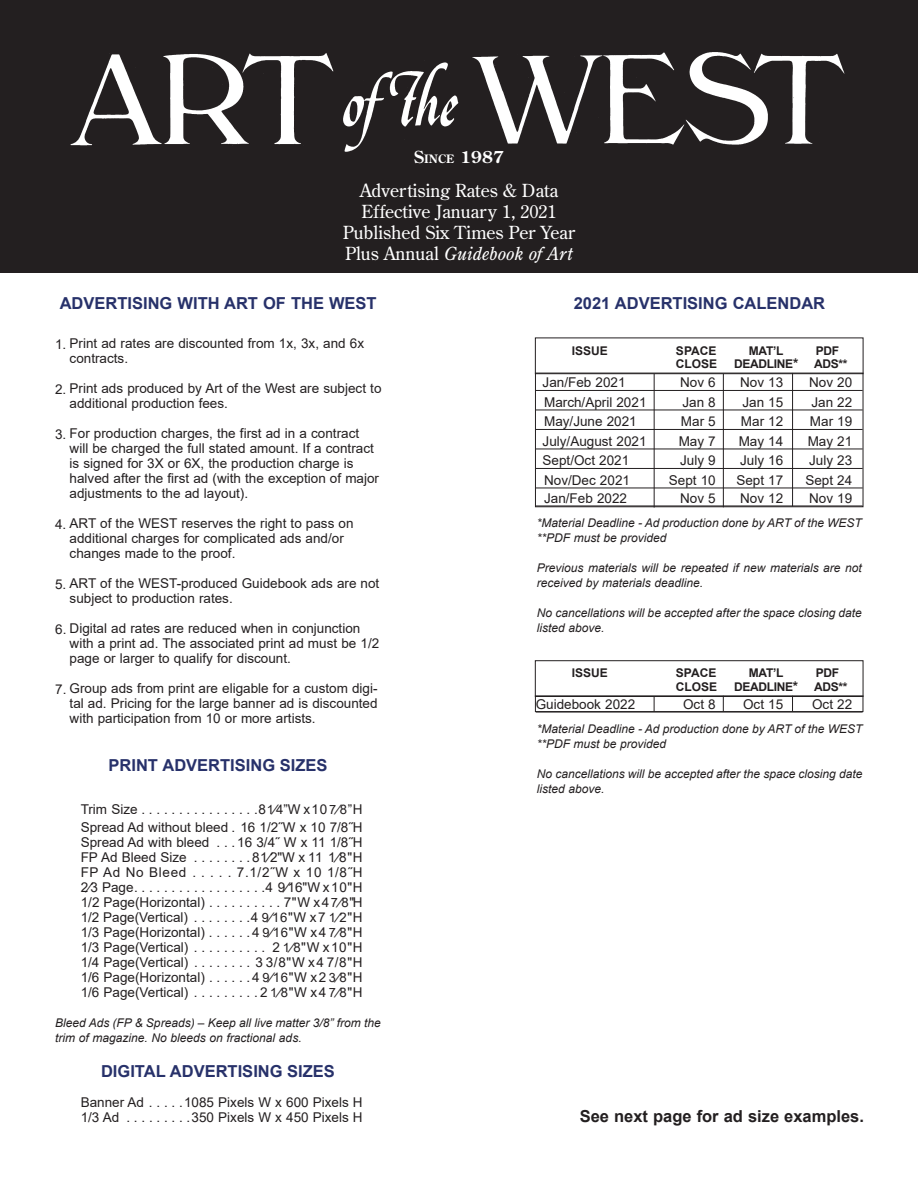
<style>
.page{position:relative;width:918px;height:1188px;background:#fff}
.page>*{position:absolute;margin:0;border:0;box-sizing:border-box;transform-origin:0 0}
.t1{font:18px/21px "Century Old Style Std";color:#fff;text-align:center}
.t2{font:700 16.5px "Arial";color:#27316a}
.t3{font:700 16.5px "Arial";color:#231f20}
.t4{font:700 16.5px "Century Old Style Std";color:#fff}
.t5{font:13.5px/15px "Arial";color:#231f20}
.t6{font:italic 12px/15px "Arial";color:#231f20}
.t7{font:700 12px "Arial";letter-spacing:-.025em;color:#231f20}
.s1{font-size:11.55px}
.s2{font-style:italic}
.s3{font-size:12.75px}
.s4{font-size:13.2px}
.s5{font-size:13.5px}
</style>
<div class="page">
<div style="left:0;top:0;width:918px;height:272px;background:#231f20"></div>
<img style="left:70px;top:52px;width:775px;height:100px">
<hr style="left:536px;top:390px;width:327px;height:1px;background:#231f20">
<hr style="left:536px;top:410px;width:327px;height:1px;background:#231f20">
<hr style="left:536px;top:429px;width:327px;height:1px;background:#231f20">
<hr style="left:536px;top:449px;width:327px;height:1px;background:#231f20">
<hr style="left:536px;top:468px;width:327px;height:1px;background:#231f20">
<hr style="left:536px;top:488px;width:327px;height:1px;background:#231f20">
<div style="left:535px;top:373px;width:328px;height:134px;border:1px solid #231f20"></div>
<hr style="left:654px;top:374px;width:1px;height:134px;background:#231f20">
<hr style="left:723px;top:374px;width:1px;height:133px;background:#231f20">
<hr style="left:792px;top:373px;width:1px;height:133px;background:#231f20">
<div style="left:535px;top:338px;width:328px;height:36px;border:1px solid #231f20"></div>
<hr style="left:536px;top:712px;width:327px;height:1px;background:#231f20">
<div style="left:535px;top:696px;width:328px;height:16px;border:1px solid #231f20"></div>
<svg style="left:654px;top:697px;width:1px;height:14px"></svg>
<svg style="left:723px;top:697px;width:1px;height:14px"></svg>
<svg style="left:792px;top:697px;width:1px;height:14px"></svg>
<div style="left:535px;top:660px;width:328px;height:37px;border:1px solid #231f20"></div>
<p class="t4" style="left:414px;top:146px;width:91px">S<span class="s1">INCE</span> 1987</p>
<h1 class="t1" style="left:343px;top:180px;width:234px">Advertising Rates &amp; Data<br>Effective January 1, 2021<br>Published Six Times Per Year<br>Plus Annual <span class="s2">Guidebook of Art</span></h1>
<p class="t2" style="left:60px;top:292px;width:319px">ADVERTISING WITH ART OF THE WEST</p>
<p class="t2" style="left:574px;top:292px;width:253px">2021 ADVERTISING CALENDAR</p>
<p class="t5" style="left:70px;top:336px;width:296px;text-indent:-14px">1. Print ad rates are discounted from 1x, 3x, and 6x contracts.</p>
<p class="t5" style="left:70px;top:381px;width:313px;text-indent:-14px">2. Print ads produced by Art of the West are subject to additional production fees.</p>
<p class="t5" style="left:70px;top:426px;width:311px;text-indent:-14px">3. For production charges, the first ad in a contract will be charged the full stated amount. If a contract is signed for 3X or 6X, the production charge is halved after the first ad (with the exception of major adjustments to the ad layout).</p>
<p class="t5" style="left:70px;top:516px;width:286px;text-indent:-14px">4. ART of the WEST reserves the right to pass on additional charges for complicated ads and/or changes made to the proof.</p>
<p class="t5" style="left:70px;top:576px;width:311px;text-indent:-14px">5. ART of the WEST-produced Guidebook ads are not subject to production rates.</p>
<p class="t5" style="left:70px;top:621px;width:311px;text-indent:-14px">6. Digital ad rates are reduced when in conjunction with a print ad. The associated print ad must be 1/2 page or larger to qualify for discount.</p>
<p class="t5" style="left:70px;top:681px;width:310px;text-align:justify;text-indent:-14px">7. Group ads from print are eligable for a custom digi&shy;tal ad. Pricing for the large banner ad is discounted with participation from 10 or more artists.</p>
<p class="t2" style="left:108px;top:754px;width:220px">PRINT ADVERTISING SIZES</p>
<p class="t5" style="left:81px;top:800px;width:284px;line-height:18px">Trim Size . . . . . . . . . . . . . . . 8<span class="s3">1</span><span class="s4">⁄4</span>”W x 10 <span class="s3">7</span><span class="s4">⁄8</span>”H<br>Spread Ad without bleed . 16 1/2˝W x 10 7/8˝H</p>
<p class="t5" style="left:81px;top:835px;width:284px;text-align:justify">Spread Ad with bleed . . 16 3/4˝ W x 11 1/8˝H FP Ad Bleed Size . . . . . . . 81⁄2"W x 11 1⁄8"H FP Ad No Bleed . . . . . 7.1/2˝W x 10 1/8˝H 2⁄3 Page . . . . . . . . . . . . . . . . . 4 9⁄16"W x 10"H 1/2 Page(Horizontal) . . . . . . . . . 7"W x 4<span class="s3">7</span><span class="s4">⁄8</span>"H 1/2 Page(Vertical) . . . . . . . 4 <span class="s3">9</span><span class="s4">⁄16</span>"W x 7 <span class="s3">1</span><span class="s4">⁄2</span>"H 1/3 Page(Horizontal) . . . . . 4 <span class="s3">9</span><span class="s4">⁄16</span>"W x 4 <span class="s3">7</span><span class="s4">⁄8</span>"H 1/3 Page(Vertical) . . . . . . . . . . 2 <span class="s3">1</span><span class="s4">⁄8</span>"W x 10"H 1/4 Page(Vertical) . . . . . . . . 3 3/8"W x 4 7/8"H 1/6 Page(Horizontal) . . . . . 4 <span class="s3">9</span><span class="s4">⁄16</span>"W x 2 <span class="s3">3</span><span class="s4">⁄8</span>"H 1/6 Page(Vertical) . . . . . . . . 2 <span class="s3">1</span><span class="s4">⁄8</span>"W x 4 <span class="s3">7</span><span class="s4">⁄8</span>"H</p>
<p class="t6" style="left:55px;top:1016px;width:327px">Bleed Ads (FP &amp; Spreads) – Keep all live matter 3/8” from the trim of magazine. No bleeds on fractional ads.</p>
<p class="t2" style="left:101px;top:1060px;width:235px">DIGITAL ADVERTISING SIZES</p>
<p class="t5" style="left:81px;top:1095px;width:283px">Banner Ad . . . . 1085 Pixels W x 600 Pixels H<br>1/3 Ad . . . . . . . . 350 Pixels W x 450 Pixels H</p>
<p class="t7" style="left:572px;top:342px;width:38px">ISSUE</p>
<p class="t7" style="left:676px;top:342px;width:42px">SPACE</p>
<p class="t7" style="left:749px;top:342px;width:36px">MAT’L</p>
<p class="t7" style="left:816px;top:342px;width:25px">PDF</p>
<p class="t7" style="left:676px;top:355px;width:43px">CLOSE</p>
<p class="t7" style="left:734px;top:355px;width:66px">DEADLINE<span class="s5">*</span></p>
<p class="t7" style="left:814px;top:355px;width:35px">ADS**</p>
<p class="t5" style="left:543px;top:375px;width:84px">Jan/Feb 2021</p>
<p class="t5" style="left:680px;top:375px;width:37px">Nov 6</p>
<p class="t5" style="left:740px;top:375px;width:45px">Nov 13</p>
<p class="t5" style="left:809px;top:375px;width:45px">Nov 20</p>
<p class="t5" style="left:544px;top:394px;width:104px">March/April 2021</p>
<p class="t5" style="left:682px;top:394px;width:35px">Jan 8</p>
<p class="t5" style="left:742px;top:394px;width:42px">Jan 15</p>
<p class="t5" style="left:811px;top:394px;width:42px">Jan 22</p>
<p class="t5" style="left:544px;top:414px;width:94px">May/June 2021</p>
<p class="t5" style="left:681px;top:414px;width:36px">Mar 5</p>
<p class="t5" style="left:741px;top:414px;width:44px">Mar 12</p>
<p class="t5" style="left:810px;top:414px;width:44px">Mar 19</p>
<p class="t5" style="left:543px;top:433px;width:105px">July/August 2021</p>
<p class="t5" style="left:679px;top:433px;width:39px">May 7</p>
<p class="t5" style="left:739px;top:433px;width:46px">May 14</p>
<p class="t5" style="left:808px;top:433px;width:46px">May 21</p>
<p class="t5" style="left:543px;top:453px;width:88px">Sept/Oct 2021</p>
<p class="t5" style="left:680px;top:453px;width:37px">July 9</p>
<p class="t5" style="left:740px;top:453px;width:45px">July 16</p>
<p class="t5" style="left:809px;top:453px;width:45px">July 23</p>
<p class="t5" style="left:544px;top:472px;width:87px">Nov/Dec 2021</p>
<p class="t5" style="left:669px;top:472px;width:48px">Sept 10</p>
<p class="t5" style="left:736px;top:472px;width:48px">Sept 17</p>
<p class="t5" style="left:805px;top:472px;width:48px">Sept 24</p>
<p class="t5" style="left:544px;top:490px;width:84px">Jan/Feb 2022</p>
<p class="t5" style="left:680px;top:490px;width:37px">Nov 5</p>
<p class="t5" style="left:740px;top:490px;width:45px">Nov 12</p>
<p class="t5" style="left:809px;top:490px;width:45px">Nov 19</p>
<p class="t6" style="left:537px;top:515px;width:327px">*Material Deadline - Ad production done by ART of the WEST **PDF must be provided</p>
<p class="t6" style="left:537px;top:560px;width:327px">Previous materials will be repeated if new materials are not received by materials deadline.</p>
<p class="t6" style="left:537px;top:605px;width:327px">No cancellations will be accepted after the space closing date listed above.</p>
<p class="t7" style="left:572px;top:665px;width:38px">ISSUE</p>
<p class="t7" style="left:676px;top:665px;width:42px">SPACE</p>
<p class="t7" style="left:749px;top:665px;width:36px">MAT’L</p>
<p class="t7" style="left:816px;top:665px;width:25px">PDF</p>
<p class="t7" style="left:676px;top:678px;width:43px">CLOSE</p>
<p class="t7" style="left:734px;top:678px;width:66px">DEADLINE<span class="s5">*</span></p>
<p class="t7" style="left:814px;top:678px;width:35px">ADS**</p>
<p class="t5" style="left:536px;top:696px;width:101px">Guidebook 2022</p>
<p class="t5" style="left:683px;top:696px;width:34px">Oct 8</p>
<p class="t5" style="left:743px;top:696px;width:42px">Oct 15</p>
<p class="t5" style="left:812px;top:696px;width:42px">Oct 22</p>
<p class="t6" style="left:537px;top:721px;width:327px">*Material Deadline - Ad production done by ART of the WEST **PDF must be provided</p>
<p class="t6" style="left:537px;top:766px;width:327px">No cancellations will be accepted after the space closing date listed above.</p>
<p class="t3" style="left:580px;top:1105px;width:286px">See next page for ad size examples.</p>
</div>
